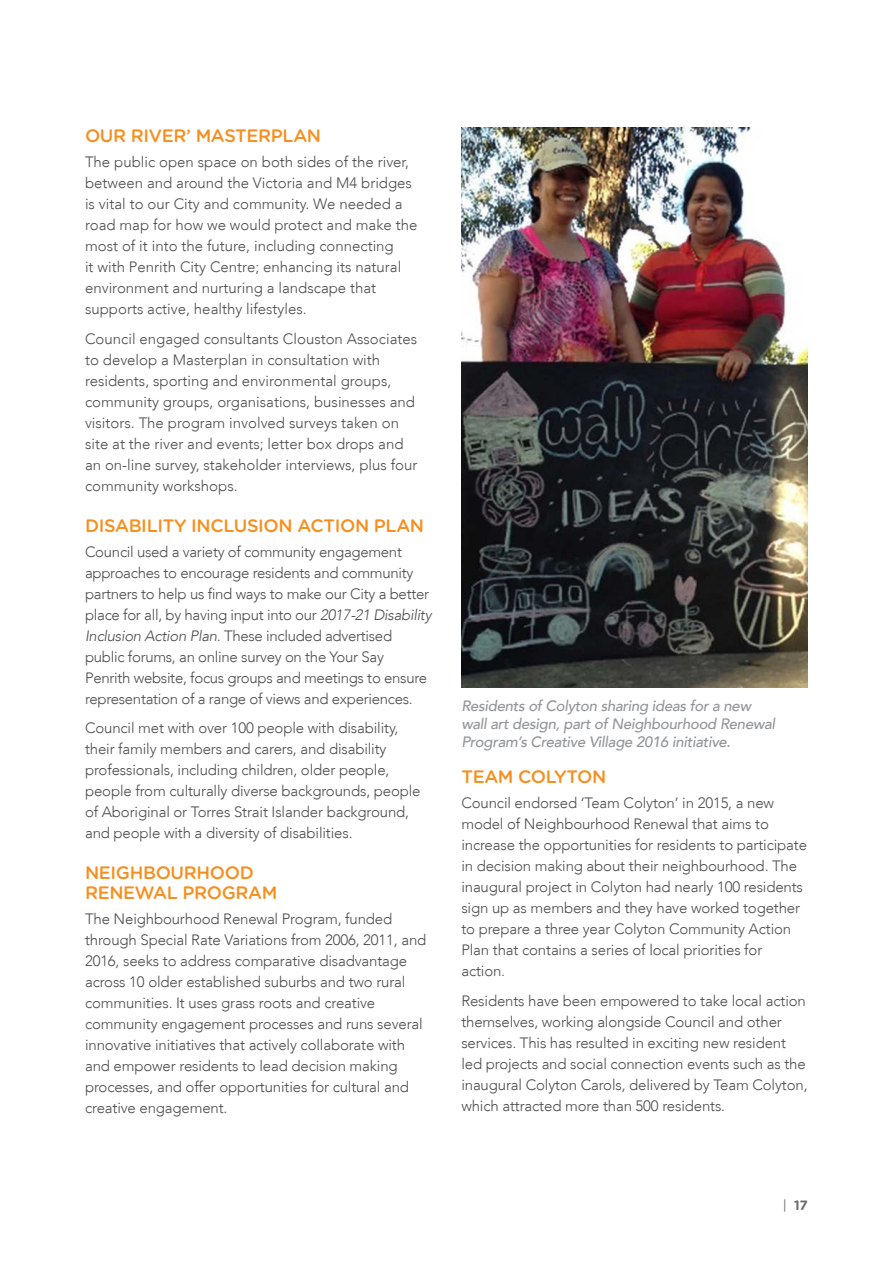
<style>
.page{position:relative;width:893px;height:1263px;background:#fff}
.page>*{position:absolute;margin:0;border:0;box-sizing:border-box;transform-origin:0 0}
.H3{font:500 18px/19.5px "Gotham Rounded";letter-spacing:-.02em;color:#f68f1e}
.Body_10pt{font:300 15px/21px "Avenir LT";letter-spacing:-.01em;color:#4b4c4d}
.Picture_caption{font:italic 500 15px/18px "Avenir LT";letter-spacing:-.02em;color:#939598}
.t1{font:700 13.5px "Gotham Rounded";color:#6c6d70}
.s1{font-style:italic}
.s2{font-weight:400}
</style>
<div class="page">
<img style="left:461px;top:128px;width:347px;height:560px">
<p class="H3" style="left:85px;top:125px;width:238px">OUR RIVER’ MASTERPLAN</p>
<p class="Body_10pt" style="left:85px;top:152px;width:334px">The public open space on both sides of the river, between and around the Victoria and M4 bridges is vital to our City and community. We needed a road map for how we would protect and make the most of it into the future, including connecting<br>it with Penrith City Centre; enhancing its natural environment and nurturing a landscape that supports active, healthy lifestyles.</p>
<p class="Body_10pt" style="left:85px;top:328px;width:334px">Council engaged consultants Clouston Associates to develop a Masterplan in consultation with residents, sporting and environmental groups, community groups, organisations, businesses and visitors. The program involved surveys taken on site at the river and events; letter box drops and an on-line survey, stakeholder interviews, plus four community workshops.</p>
<p class="H3" style="left:85px;top:515px;width:341px">DISABILITY INCLUSION ACTION PLAN</p>
<p class="Body_10pt" style="left:85px;top:541px;width:348px">Council used a variety of community engagement approaches to encourage residents and community partners to help us find ways to make our City a better place for all, by having input into our <span class="s1">2017-21 Disability Inclusion Action Plan.</span> These included advertised public forums, an online survey on the Your Say Penrith website, focus groups and meetings to ensure representation of a range of views and experiences.</p>
<p class="Body_10pt" style="left:85px;top:718px;width:337px">Council met with over 100 people with disability, their family members and carers, and disability professionals, including children, older people, people from culturally diverse backgrounds, people of Aboriginal or Torres Strait Islander background, and people with a diversity of disabilities.</p>
<p class="H3" style="left:85px;top:862px;width:194px">NEIGHBOURHOOD<br>RENEWAL PROGRAM</p>
<p class="Body_10pt" style="left:85px;top:908px;width:343px">The Neighbourhood Renewal Program, funded through Special Rate Variations from 2006, 2011, and 2016, seeks to address comparative disadvantage across 10 older established suburbs and two rural communities. It uses grass roots and creative community engagement processes and runs several innovative initiatives that actively collaborate with and empower residents to lead decision making processes, and offer opportunities for cultural and creative engagement.</p>
<p class="Picture_caption" style="left:461px;top:697px;width:315px">Residents of Colyton sharing ideas for a new wall art design, part of Neighbourhood Renewal<br>Program’s Creative Village 2016 initiative.</p>
<p class="H3" style="left:461px;top:766px;width:146px">TEAM COLYTON</p>
<p class="Body_10pt" style="left:461px;top:793px;width:347px">Council endorsed ‘Team Colyton’ in 2015, a new model of Neighbourhood Renewal that aims to increase the opportunities for residents to participate in decision making about their neighbourhood. The inaugural project in Colyton had nearly 100 residents sign up as members and they have worked together to prepare a three year Colyton Community Action Plan that contains a series of local priorities for action.</p>
<p class="Body_10pt" style="left:461px;top:990px;width:348px">Residents have been empowered to take local action themselves, working alongside Council and other services. This has resulted in exciting new resident led projects and social connection events such as the inaugural Colyton Carols, delivered by Team Colyton, which attracted more than 500 residents.</p>
<p class="t1" style="left:783px;top:1195px;width:27px"><span class="s2">|</span> 17</p>
</div>
